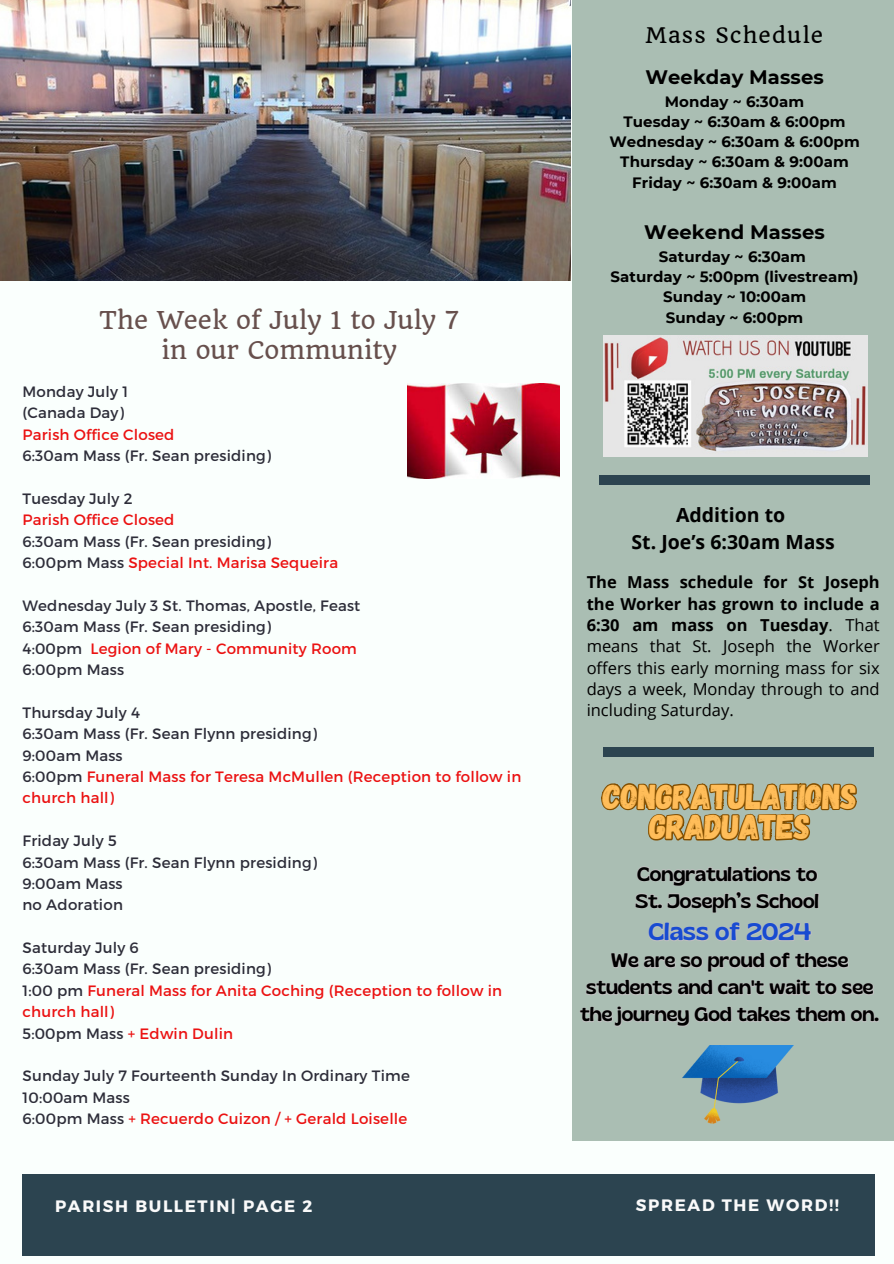
<style>
.page{position:relative;width:894px;height:1264px;background:#fff}
.page>*{position:absolute;margin:0;border:0;box-sizing:border-box;transform-origin:0 0}
.t1{font:34.5px/30.3px "Gagalin";letter-spacing:-.02em;color:#ffbd59;text-align:center}
.t2{font:24px/30.3px "Quando";color:#67504d;text-align:center}
.t3{font:24px "Gliker";color:#184bd1}
.t4{font:21px "Quando";letter-spacing:.05em;color:#000}
.t5{font:19.5px/27px "Gliker";color:#000}
.t6{font:700 19.5px/27px "Open Sans";color:#000;text-align:center}
.t7{font:700 19.5px "Montserrat";letter-spacing:.005em;color:#000}
.t8{font:16.5px/21.3px "Open Sans";color:#000;text-align:justify}
.t9{font:700 16.5px "Montserrat";letter-spacing:.1em;color:#fafafa}
.t10{font:15px "Montserrat";letter-spacing:.015em;color:#2d2d39}
.t11{font:15px/21.3px "Montserrat";letter-spacing:.015em;color:#eb1212}
.t12{font:700 15px/20.2px "Montserrat";letter-spacing:.005em;color:#000;text-align:center}
.s1{color:#2d2d39}
.s2{font-weight:700}
</style>
<div class="page">
<div style="left:0;top:0;width:893px;height:1263px;background:#fafffd"></div>
<img style="left:0;top:0;width:570px;height:280px">
<div style="left:23px;top:1174px;width:851px;height:81px;background:#2c4450"></div>
<div style="left:572px;top:0;width:321px;height:1140px;background:#aabeb3"></div>
<img style="left:603px;top:336px;width:264px;height:120px">
<div style="left:599px;top:475px;width:270px;height:9px;background:#2c4450"></div>
<img style="left:682px;top:1069px;width:96px;height:53px">
<img style="left:407px;top:383px;width:152px;height:95px">
<svg style="left:593px;top:747px;width:275px;height:322px"></svg>
<svg style="left:646px;top:747px;width:166px;height:285px"></svg>
<h4 class="t2" style="left:99px;top:305px;width:362px">The Week of July 1 to July 7 in our Community</h4>
<p class="t10" style="left:23px;top:382px;width:107px">Monday July 1</p>
<p class="t10" style="left:23px;top:403px;width:103px">(Canada Day)</p>
<p class="t11" style="left:23px;top:423px;width:153px">Parish Office Closed</p>
<p class="t10" style="left:23px;top:446px;width:250px">6:30am Mass (Fr. Sean presiding)</p>
<p class="t10" style="left:23px;top:489px;width:112px">Tuesday July 2</p>
<p class="t11" style="left:23px;top:508px;width:153px">Parish Office Closed</p>
<p class="t10" style="left:23px;top:531px;width:250px">6:30am Mass (Fr. Sean presiding)</p>
<p class="t11" style="left:23px;top:551px;width:317px"><span class="s1">6:00pm Mass</span> Special Int. Marisa Sequeira</p>
<p class="t10" style="left:23px;top:596px;width:339px">Wednesday July 3 St. Thomas, Apostle, Feast</p>
<p class="t10" style="left:23px;top:617px;width:250px">6:30am Mass (Fr. Sean presiding)</p>
<p class="t11" style="left:23px;top:637px;width:336px"><span class="s1">4:00pm</span> Legion of Mary - Community Room</p>
<p class="t10" style="left:23px;top:660px;width:103px">6:00pm Mass</p>
<p class="t10" style="left:23px;top:702px;width:119px">Thursday July 4</p>
<p class="t10" style="left:23px;top:724px;width:296px">6:30am Mass (Fr. Sean Flynn presiding)</p>
<p class="t10" style="left:23px;top:745px;width:102px">9:00am Mass</p>
<p class="t11" style="left:23px;top:765px;width:500px"><span class="s1">6:00pm</span> Funeral Mass for Teresa McMullen (Reception to follow in church hall)</p>
<p class="t10" style="left:23px;top:831px;width:96px">Friday July 5</p>
<p class="t10" style="left:23px;top:852px;width:296px">6:30am Mass (Fr. Sean Flynn presiding)</p>
<p class="t10" style="left:23px;top:873px;width:102px">9:00am Mass</p>
<p class="t10" style="left:23px;top:895px;width:102px">no Adoration</p>
<p class="t10" style="left:23px;top:938px;width:118px">Saturday July 6</p>
<p class="t10" style="left:23px;top:959px;width:250px">6:30am Mass (Fr. Sean presiding)</p>
<p class="t11" style="left:23px;top:979px;width:481px"><span class="s1">1:00 pm</span> Funeral Mass for Anita Coching (Reception to follow in church hall)</p>
<p class="t11" style="left:23px;top:1021px;width:212px"><span class="s1">5:00pm Mass</span> + Edwin Dulin</p>
<p class="t10" style="left:23px;top:1066px;width:389px">Sunday July 7 Fourteenth Sunday In Ordinary Time</p>
<p class="t10" style="left:23px;top:1087px;width:109px">10:00am Mass</p>
<p class="t11" style="left:23px;top:1107px;width:386px"><span class="s1">6:00pm Mass</span> + Recuerdo Cuizon / + Gerald Loiselle</p>
<h3 class="t4" style="left:645px;top:22px;width:179px">Mass Schedule</h3>
<p class="t7" style="left:645px;top:65px;width:180px">Weekday Masses</p>
<p class="t12" style="left:609px;top:91px;width:252px">Monday ~ 6:30am<br>Tuesday ~ 6:30am &amp; 6:00pm<br>Wednesday ~ 6:30am &amp; 6:00pm<br>Thursday ~ 6:30am &amp; 9:00am<br>Friday ~ 6:30am &amp; 9:00am</p>
<p class="t7" style="left:644px;top:220px;width:182px">Weekend Masses</p>
<p class="t12" style="left:610px;top:246px;width:249px">Saturday ~ 6:30am<br>Saturday ~ 5:00pm (livestream)<br>Sunday ~ 10:00am<br>Sunday ~ 6:00pm</p>
<p class="t6" style="left:631px;top:501px;width:205px">Addition to<br>St. Joe’s 6:30am Mass</p>
<p class="t8" style="left:586px;top:571px;width:294px"><span class="s2">The Mass schedule for St Joseph the Worker has grown to include a 6:30 am mass on Tuesday</span>. That means that St. Joseph the Worker offers this early morning mass for six days a week, Monday through to and including Saturday.</p>
<h4 class="t1" style="left:602px;top:779px;width:255px">CONGRATULATIONS<br>GRADUATES</h4>
<h1 class="t5" style="left:635px;top:860px;width:185px">Congratulations to<br>St. Joseph’s School</h1>
<h1 class="t3" style="left:648px;top:917px;width:164px">Class of 2024</h1>
<h1 class="t5" style="left:580px;top:946px;width:300px;text-align:center">We are so proud of these students and can't wait to see the journey God takes them on.</h1>
<h6 class="t9" style="left:55px;top:1195px;width:259px">PARISH BULLETIN| PAGE 2</h6>
<h6 class="t9" style="left:635px;top:1194px;width:204px">SPREAD THE WORD!!</h6>
</div>
